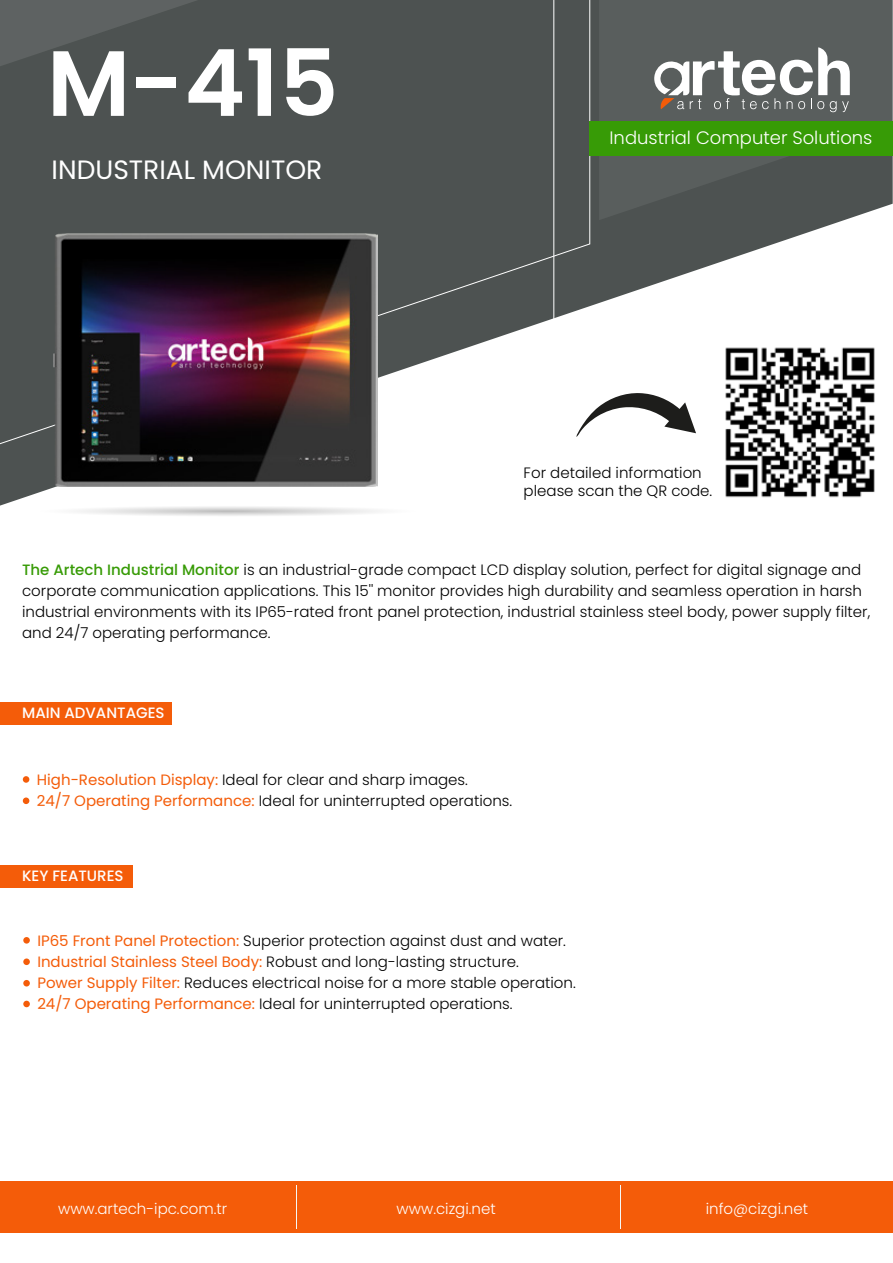
<style>
.page{position:relative;width:893px;height:1263px;background:#fff}
.page>*{position:absolute;margin:0;border:0;box-sizing:border-box;transform-origin:0 0}
.t1{font:600 92.55px "Poppins";color:#fff}
.t2{font:26.55px "Poppins";color:#fff}
.t3{font:300 18px "Poppins";color:#fff}
.t4{font:300 15px/21px "Poppins";color:#000}
.t5{font:300 15px "Poppins";color:#fff}
.t6{font:500 15px "Poppins";color:#fff}
.s1{font-weight:500;color:#379b06}
.s2{font-weight:400;color:#f45c09}
</style>
<div class="page">
<div style="left:0;top:865px;width:132px;height:22px;background:#f45c09"></div>
<svg style="left:590px;top:0;width:254px;height:306px;fill:#4d5251"></svg>
<svg style="left:0;top:444px;width:55px;height:62px"></svg>
<svg style="left:0;top:0;width:590px;height:444px;background:#626665"></svg>
<div style="left:0;top:702px;width:172px;height:23px;background:#f45c09"></div>
<div style="left:0;top:1182px;width:893px;height:51px;background:#f45c09"></div>
<hr style="left:296px;top:1186px;width:1px;height:43px;background:#f4f7f7">
<hr style="left:620px;top:1186px;width:1px;height:43px;background:#f4f7f7">
<div style="left:23px;top:937px;width:7px;height:6px;background:#f45c09;border-radius:50%"></div>
<div style="left:23px;top:980px;width:7px;height:6px;background:#f45c09;border-radius:50%"></div>
<div style="left:23px;top:958px;width:7px;height:7px;background:#f45c09;border-radius:50%"></div>
<div style="left:23px;top:776px;width:6px;height:7px;background:#f45c09;border-radius:50%"></div>
<div style="left:23px;top:797px;width:6px;height:7px;background:#f45c09;border-radius:50%"></div>
<div style="left:23px;top:1001px;width:7px;height:6px;background:#f45c09;border-radius:50%"></div>
<svg style="left:576px;top:393px;width:120px;height:44px"></svg>
<svg style="left:599px;top:0;width:294px;height:220px;background:#565c5a"></svg>
<svg style="left:654px;top:47px;width:196px;height:65px"></svg>
<svg style="left:0;top:0;width:198px;height:66px;background:#555a59"></svg>
<div style="left:590px;top:121px;width:303px;height:34px;background:#379b06"></div>
<svg style="left:37px;top:505px;width:380px;height:12px"></svg>
<img style="left:54px;top:233px;width:324px;height:254px">
<img style="left:725px;top:347px;width:150px;height:151px">
<h1 class="t1" style="left:47px;top:30px;width:293px">M-415</h1>
<h2 class="t2" style="left:52px;top:154px;width:272px">INDUSTRIAL MONITOR</h2>
<p class="t3" style="left:609px;top:127px;width:264px">Industrial Computer Solutions</p>
<p class="t4" style="left:524px;top:464px;width:190px;line-height:18px">For detailed information please scan the QR code.</p>
<p class="t4" style="left:22px;top:559px;width:850px"><span class="s1">The Artech Industrial Monitor</span> is an industrial-grade compact LCD display solution, perfect for digital signage and corporate communication applications. This 15'' monitor provides high durability and seamless operation in harsh industrial environments with its IP65-rated front panel protection, industrial stainless steel body, power supply filter, and 24/7 operating performance.</p>
<p class="t6" style="left:22px;top:704px;width:144px">MAIN ADVANTAGES</p>
<p class="t4" style="left:37px;top:769px;width:477px"><span class="s2">High-Resolution Display:</span> Ideal for clear and sharp images.<br><span class="s2">24/7 Operating Performance:</span> Ideal for uninterrupted operations.</p>
<p class="t6" style="left:22px;top:867px;width:103px">KEY FEATURES</p>
<p class="t4" style="left:37px;top:930px;width:540px"><span class="s2">IP65 Front Panel Protection:</span> Superior protection against dust and water.<br><span class="s2">Industrial Stainless Steel Body:</span> Robust and long-lasting structure.<br><span class="s2">Power Supply Filter:</span> Reduces electrical noise for a more stable operation.<br><span class="s2">24/7 Operating Performance:</span> Ideal for uninterrupted operations.</p>
<p class="t5" style="left:58px;top:1200px;width:171px">www.artech-ipc.com.tr</p>
<p class="t5" style="left:397px;top:1200px;width:101px">www.cizgi.net</p>
<p class="t5" style="left:706px;top:1200px;width:104px">info@cizgi.net</p>
</div>
